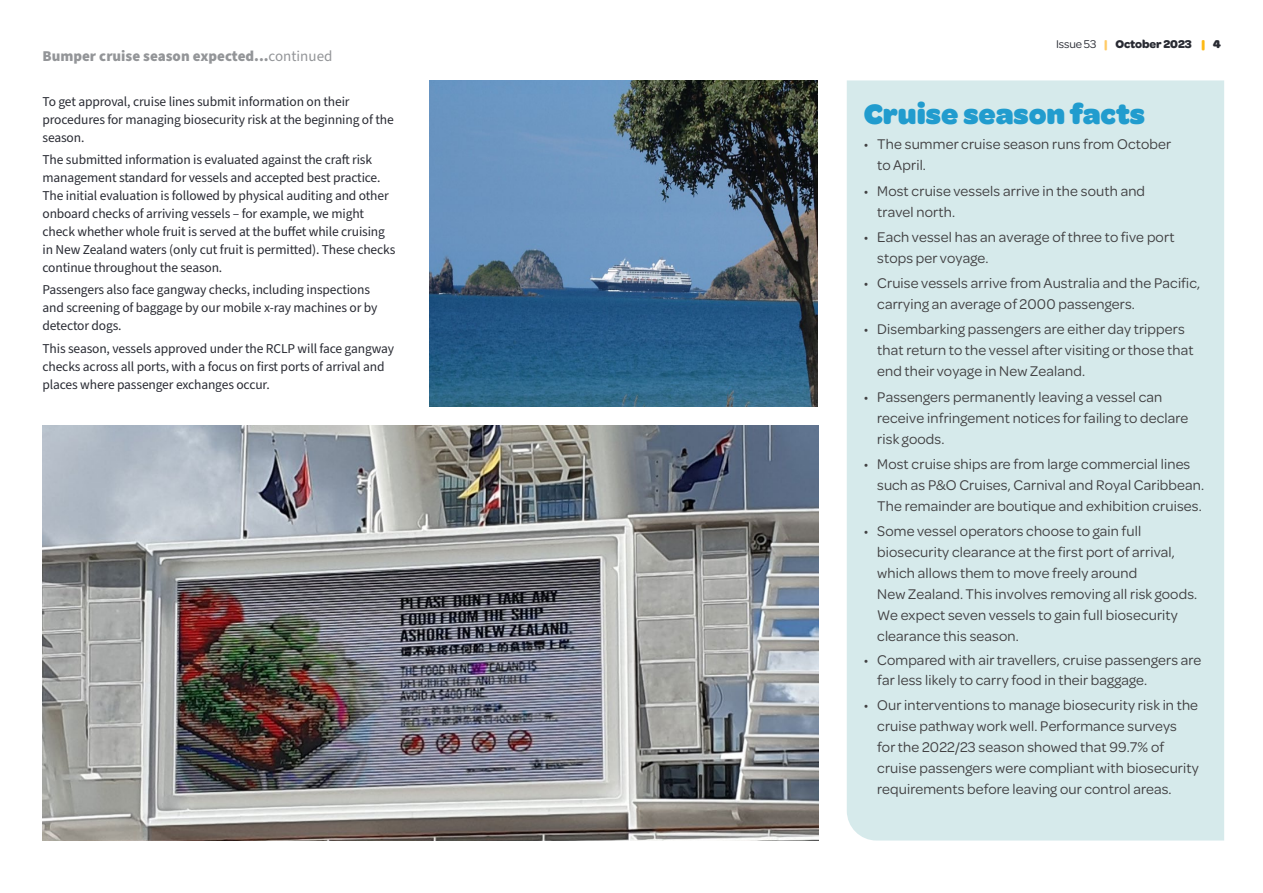
<style>
.page{position:relative;width:1263px;height:893px;background:#fff}
.page>*{position:absolute;margin:0;border:0;box-sizing:border-box;transform-origin:0 0}
.Panel_Head_Omnes{font:900 30px "Omnes";color:#219cce}
.t1{font:15px/21px "Omnes";letter-spacing:.01em;color:#414042}
.Panel_Head_Omnes-2{font:900 15px "Source Sans Pro";color:#939598}
.Body{font:13.5px/18px "Source Sans Pro";letter-spacing:-.01em;color:#292b33}
.t2{font:700 12px "Omnes";letter-spacing:-.005em;color:#292b33}
.s1{font-weight:400}
.s2{color:#ffcb66}
.s3{font-weight:900;color:#fdb913}
.s4{font-weight:900}
</style>
<div class="page">
<div style="left:847px;top:80px;width:377px;height:760px;background:#d6eaeb"></div>
<img style="left:43px;top:425px;width:775px;height:415px">
<img style="left:429px;top:80px;width:388px;height:326px">
<p class="Panel_Head_Omnes-2" style="left:43px;top:45px;width:291px">Bumper cruise season expected...<span class="s1">continued</span></p>
<p class="Body" style="left:43px;top:93px;width:353px">To get approval, cruise lines submit information on their procedures for managing biosecurity risk at the beginning of the season.</p>
<p class="Body" style="left:43px;top:151px;width:354px">The submitted information is evaluated against the craft risk management standard for vessels and accepted best practice.<br>The initial evaluation is followed by physical auditing and other onboard checks of arriving vessels – for example, we might check whether whole fruit is served at the buffet while cruising in New Zealand waters (only cut fruit is permitted). These checks continue throughout the season.</p>
<p class="Body" style="left:43px;top:281px;width:336px">Passengers also face gangway checks, including inspections and screening of baggage by our mobile x-ray machines or by detector dogs.</p>
<p class="Body" style="left:43px;top:340px;width:353px">This season, vessels approved under the RCLP will face gangway checks across all ports, with a focus on first ports of arrival and places where passenger exchanges occur.</p>
<p class="t2" style="left:1056px;top:36px;width:166px"><span class="s1">Issue 53</span> <span class="s2">|</span> October 2023 <span class="s3">|</span> <span class="s4">4</span></p>
<p class="Panel_Head_Omnes" style="left:864px;top:93px;width:283px">Cruise season facts</p>
<p class="t1" style="left:877px;top:133px;width:295px;text-indent:-14px">• The summer cruise season runs from October to April.</p>
<p class="t1" style="left:877px;top:179px;width:269px;text-indent:-14px">• Most cruise vessels arrive in the south and travel north.</p>
<p class="t1" style="left:877px;top:226px;width:299px;text-indent:-14px">• Each vessel has an average of three to five port stops per voyage.</p>
<p class="t1" style="left:877px;top:272px;width:324px;text-indent:-14px">• Cruise vessels arrive from Australia and the Pacific, carrying an average of 2000 passengers.</p>
<p class="t1" style="left:877px;top:318px;width:318px;text-indent:-14px">• Disembarking passengers are either day trippers that return to the vessel after visiting or those that end their voyage in New Zealand.</p>
<p class="t1" style="left:877px;top:385px;width:312px;text-indent:-14px">• Passengers permanently leaving a vessel can receive infringement notices for failing to declare risk goods.</p>
<p class="t1" style="left:877px;top:453px;width:328px;text-indent:-14px">• Most cruise ships are from large commercial lines such as P&amp;O Cruises, Carnival and Royal Caribbean.<br>The remainder are boutique and exhibition cruises.</p>
<p class="t1" style="left:877px;top:520px;width:321px;text-indent:-14px">• Some vessel operators choose to gain full biosecurity clearance at the first port of arrival, which allows them to move freely around<br>New Zealand. This involves removing all risk goods.<br>We expect seven vessels to gain full biosecurity clearance this season.</p>
<p class="t1" style="left:877px;top:649px;width:326px;line-height:19.5px;text-indent:-14px">• Compared with air travellers, cruise passengers are far less likely to carry food in their baggage.</p>
<p class="t1" style="left:877px;top:693px;width:323px;text-indent:-14px">• Our interventions to manage biosecurity risk in the cruise pathway work well. Performance surveys for the 2022/23 season showed that 99.7% of cruise passengers were compliant with biosecurity requirements before leaving our control areas.</p>
</div>
